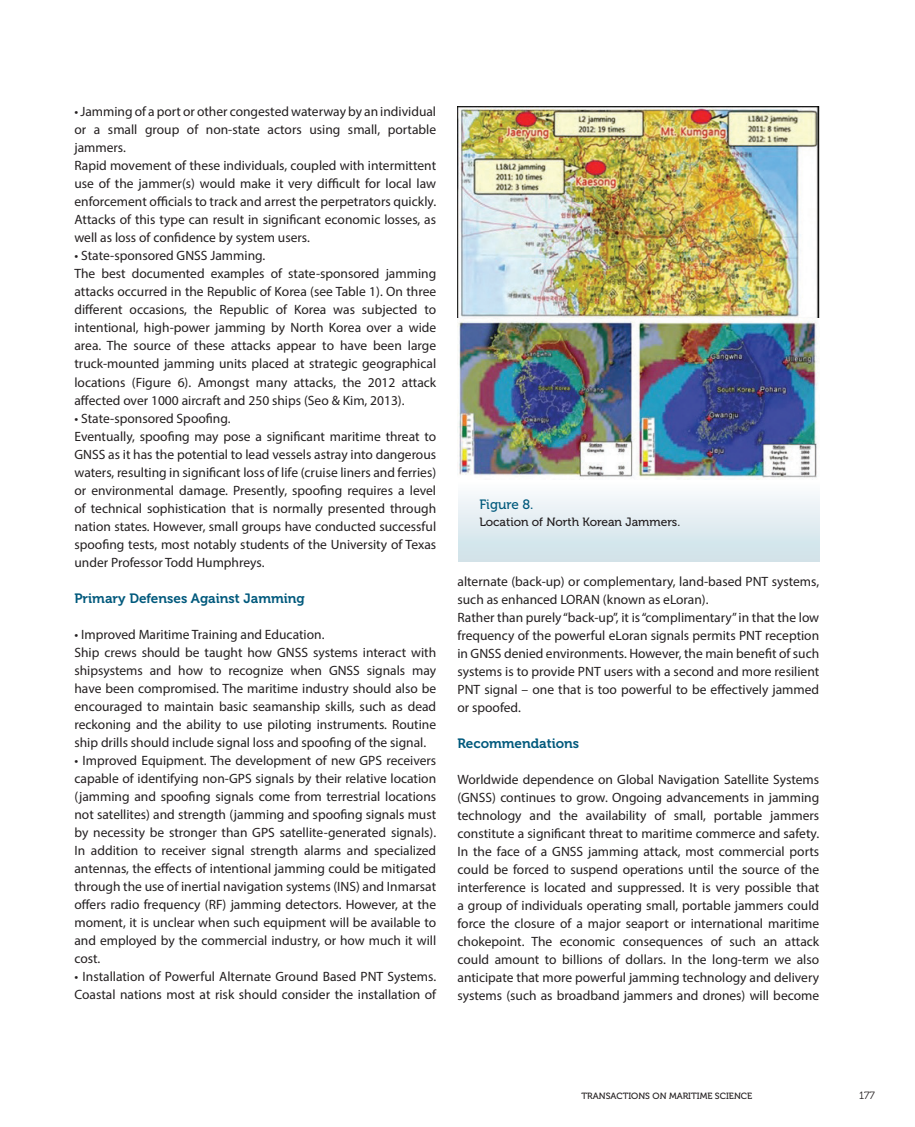
<style>
.page{position:relative;width:915px;height:1127px;background:#fff}
.page>*{position:absolute;margin:0;border:0;box-sizing:border-box;transform-origin:0 0}
.nabrajanje{font:13.5px/18px "Myriad Pro";color:#231f20;text-align:justify}
.podnaslov{font:13.5px "Museo 700";color:#00597c}
.Figure{font:13.5px "Museo 500";color:#00597c}
.Figure-2{font:12px "Museo 500";color:#231f20}
.t1{font:10.5px "Museo 300";color:#231f20}
.t2{font:9px "Museo 500";color:#231f20}
</style>
<div class="page">
<div style="left:458px;top:480px;width:361px;height:81px;background:linear-gradient(to bottom,#fdfdfe,#cce0e8)"></div>
<img style="left:457px;top:106px;width:362px;height:373px">
<p class="nabrajanje" style="left:74px;top:103px;width:363px">•Jamming of a port or other congested waterway by an individual or a small group of non-state actors using small, portable jammers.</p>
<p class="nabrajanje" style="left:74px;top:157px;width:363px">Rapid movement of these individuals, coupled with intermittent use of the jammer(s) would make it very difficult for local law enforcement officials to track and arrest the perpetrators quickly.<br>Attacks of this type can result in significant economic losses, as well as loss of confidence by system users.</p>
<p class="nabrajanje" style="left:74px;top:247px;width:192px">• State-sponsored GNSS Jamming.</p>
<p class="nabrajanje" style="left:74px;top:265px;width:363px">The best documented examples of state-sponsored jamming attacks occurred in the Republic of Korea (see Table 1). On three different occasions, the Republic of Korea was subjected to intentional, high-power jamming by North Korea over a wide area. The source of these attacks appear to have been large truck-mounted jamming units placed at strategic geographical locations (Figure 6). Amongst many attacks, the 2012 attack affected over 1000 aircraft and 250 ships (Seo &amp; Kim, 2013).</p>
<p class="nabrajanje" style="left:74px;top:409px;width:157px">• State-sponsored Spoofing.</p>
<p class="nabrajanje" style="left:74px;top:427px;width:363px">Eventually, spoofing may pose a significant maritime threat to GNSS as it has the potential to lead vessels astray into dangerous waters, resulting in significant loss of life (cruise liners and ferries) or environmental damage. Presently, spoofing requires a level of technical sophistication that is normally presented through nation states. However, small groups have conducted successful spoofing tests, most notably students of the University of Texas under Professor Todd Humphreys.</p>
<p class="podnaslov" style="left:74px;top:590px;width:232px">Primary Defenses Against Jamming</p>
<p class="nabrajanje" style="left:74px;top:625px;width:251px">• Improved Maritime Training and Education.</p>
<p class="nabrajanje" style="left:74px;top:643px;width:363px">Ship crews should be taught how GNSS systems interact with shipsystems and how to recognize when GNSS signals may have been compromised. The maritime industry should also be encouraged to maintain basic seamanship skills, such as dead reckoning and the ability to use piloting instruments. Routine ship drills should include signal loss and spoofing of the signal.</p>
<p class="nabrajanje" style="left:74px;top:751px;width:363px">• Improved Equipment. The development of new GPS receivers capable of identifying non-GPS signals by their relative location (jamming and spoofing signals come from terrestrial locations not satellites) and strength (jamming and spoofing signals must by necessity be stronger than GPS satellite-generated signals).<br>In addition to receiver signal strength alarms and specialized antennas, the effects of intentional jamming could be mitigated through the use of inertial navigation systems (INS) and Inmarsat offers radio frequency (RF) jamming detectors. However, at the moment, it is unclear when such equipment will be available to and employed by the commercial industry, or how much it will cost.</p>
<p class="nabrajanje" style="left:74px;top:967px;width:363px">• Installation of Powerful Alternate Ground Based PNT Systems.<br>Coastal nations most at risk should consider the installation of</p>
<p class="Figure" style="left:479px;top:497px;width:56px">Figure 8.</p>
<p class="Figure-2" style="left:479px;top:515px;width:202px">Location of North Korean Jammers.</p>
<p class="nabrajanje" style="left:457px;top:573px;width:363px">alternate (back-up) or complementary, land-based PNT systems, such as enhanced LORAN (known as eLoran).</p>
<p class="nabrajanje" style="left:457px;top:609px;width:363px">Rather than purely “back-up”, it is “complimentary” in that the low frequency of the powerful eLoran signals permits PNT reception in GNSS denied environments. However, the main benefit of such systems is to provide PNT users with a second and more resilient PNT signal – one that is too powerful to be effectively jammed or spoofed.</p>
<p class="podnaslov" style="left:457px;top:736px;width:123px">Recommendations</p>
<p class="nabrajanje" style="left:457px;top:771px;width:363px">Worldwide dependence on Global Navigation Satellite Systems (GNSS) continues to grow. Ongoing advancements in jamming technology and the availability of small, portable jammers constitute a significant threat to maritime commerce and safety.<br>In the face of a GNSS jamming attack, most commercial ports could be forced to suspend operations until the source of the interference is located and suppressed. It is very possible that a group of individuals operating small, portable jammers could force the closure of a major seaport or international maritime chokepoint. The economic consequences of such an attack could amount to billions of dollars. In the long-term we also anticipate that more powerful jamming technology and delivery systems (such as broadband jammers and drones) will become</p>
<p class="t2" style="left:581px;top:1091px;width:172px">TRANSACTIONS ON MARITIME SCIENCE</p>
<p class="t1" style="left:859px;top:1090px;width:17px">177</p>
</div>
